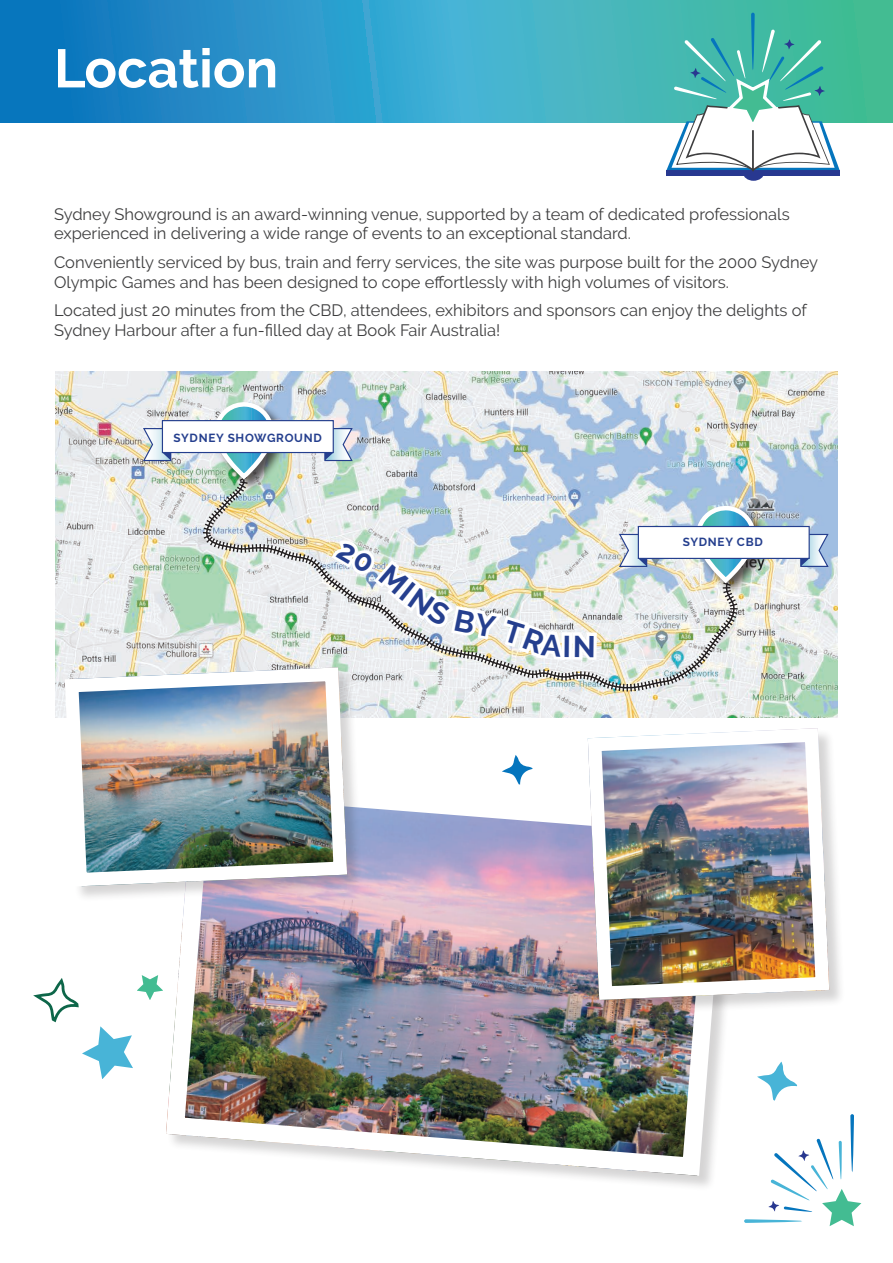
<style>
.page{position:relative;width:893px;height:1263px;background:#fff}
.page>*{position:absolute;margin:0;border:0;box-sizing:border-box;transform-origin:0 0}
.t1{font:700 54px "Raleway";color:#fff}
.t2{font:16.5px/19.8px "Raleway";color:#3e3e3f}
.t3{font:700 11.7px "Raleway";letter-spacing:.06em;color:#253f8e}
</style>
<div class="page">
<svg style="left:0;top:0;width:893px;height:122px;background:#319fc1"></svg>
<svg style="left:744px;top:1219px;width:58px;height:4px"></svg>
<div style="left:666px;top:170px;width:174px;height:6px;background:#283890"></div>
<div style="left:743px;top:165px;width:21px;height:16px;background:#283890;border-radius:50%"></div>
<svg style="left:751px;top:13px;width:4px;height:57px"></svg>
<svg style="left:666px;top:29px;width:174px;height:143px"></svg>
<img style="left:56px;top:371px;width:782px;height:347px">
<img style="left:201px;top:475px;width:538px;height:218px">
<div style="left:212px;top:400px;width:76px;height:93px;background:#231f20;opacity:.75"></div>
<img style="left:212px;top:399px;width:65px;height:84px">
<div style="left:694px;top:504px;width:76px;height:92px;background:#231f20;opacity:.75"></div>
<img style="left:694px;top:503px;width:65px;height:83px">
<div style="left:638px;top:526px;width:172px;height:33px;background:#fff;border:1px solid #253f8e"></div>
<svg style="left:618px;top:533px;width:30px;height:34px"></svg>
<svg style="left:800px;top:533px;width:30px;height:34px"></svg>
<div style="left:162px;top:420px;width:172px;height:33px;background:#fff;border:1px solid #253f8e"></div>
<svg style="left:142px;top:427px;width:30px;height:35px"></svg>
<svg style="left:324px;top:427px;width:30px;height:35px"></svg>
<svg style="left:510px;top:755px;width:20px;height:12px"></svg>
<svg style="left:752px;top:1061px;width:109px;height:165px"></svg>
<svg style="left:33px;top:975px;width:124px;height:104px"></svg>
<img style="left:157px;top:767px;width:567px;height:418px">
<div style="left:589px;top:729px;width:257px;height:287px;background:#231f20;opacity:.19"></div>
<img style="left:581px;top:728px;width:255px;height:279px">
<div style="left:66px;top:668px;width:298px;height:235px;background:#231f20;opacity:.19"></div>
<img style="left:58px;top:660px;width:296px;height:233px">
<img style="left:327px;top:536px;width:273px;height:131px">
<h1 class="t1" style="left:54px;top:38px;width:226px">LOCATION</h1>
<p class="t2" style="left:54px;top:204px;width:737px">Sydney Showground is an award-winning venue, supported by a team of dedicated professionals experienced in delivering a wide range of events to an exceptional standard.</p>
<p class="t2" style="left:54px;top:252px;width:766px">Conveniently serviced by bus, train and ferry services, the site was purpose built for the 2000 Sydney<br>Olympic Games and has been designed to cope effortlessly with high volumes of visitors.</p>
<p class="t2" style="left:54px;top:300px;width:754px">Located just 20 minutes from the CBD, attendees, exhibitors and sponsors can enjoy the delights of<br>Sydney Harbour after a fun-filled day at Book Fair Australia!</p>
<p class="t3" style="left:173px;top:431px;width:150px">SYDNEY SHOWGROUND</p>
<p class="t3" style="left:683px;top:535px;width:81px">SYDNEY CBD</p>
</div>
